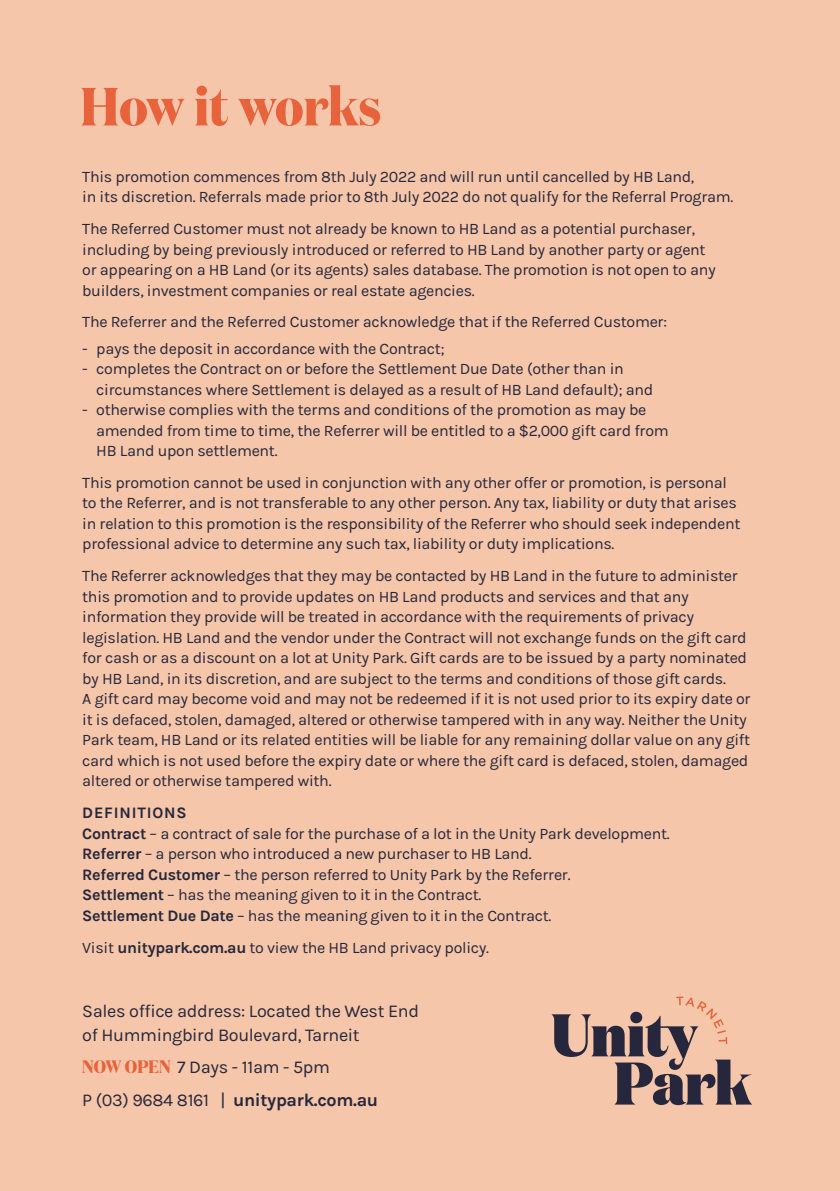
<style>
.page{position:relative;width:840px;height:1191px;background:#fff}
.page>*{position:absolute;margin:0;border:0;box-sizing:border-box;transform-origin:0 0}
.t1{font:700 53.6px "Domaine Disp Nar";color:#e8623c}
.t2{font:18px/24px "Karla";letter-spacing:-.02em;color:#26273b}
.t3{font:16px/20.4px "Karla";letter-spacing:-.02em;color:#26273b}
.s1{font-weight:700}
.s2{font-family:"Domaine Disp Nar";font-weight:700;color:#e8623c}
</style>
<div class="page">
<div style="left:0;top:0;width:839px;height:1191px;background:#f5c6aa"></div>
<svg style="left:551px;top:996px;width:200px;height:109px"></svg>
<h1 class="t1" style="left:80px;top:73px;width:302px">How it works</h1>
<p class="t3" style="left:82px;top:166px;width:652px">This promotion commences from 8th July 2022 and will run until cancelled by HB Land,<br>in its discretion. Referrals made prior to 8th July 2022 do not qualify for the Referral Program.</p>
<p class="t3" style="left:82px;top:219px;width:634px">The Referred Customer must not already be known to HB Land as a potential purchaser, including by being previously introduced or referred to HB Land by another party or agent or appearing on a HB Land (or its agents) sales database. The promotion is not open to any builders, investment companies or real estate agencies.</p>
<p class="t3" style="left:82px;top:312px;width:586px">The Referrer and the Referred Customer acknowledge that if the Referred Customer:</p>
<p class="t3" style="left:82px;top:338px;width:364px">- pays the deposit in accordance with the Contract;</p>
<p class="t3" style="left:96px;top:359px;width:558px;text-indent:-14px">- completes the Contract on or before the Settlement Due Date (other than in circumstances where Settlement is delayed as a result of HB Land default); and</p>
<p class="t3" style="left:96px;top:400px;width:573px;text-indent:-14px">- otherwise complies with the terms and conditions of the promotion as may be amended from time to time, the Referrer will be entitled to a $2,000 gift card from<br>HB Land upon settlement.</p>
<p class="t3" style="left:82px;top:473px;width:659px">This promotion cannot be used in conjunction with any other offer or promotion, is personal to the Referrer, and is not transferable to any other person. Any tax, liability or duty that arises in relation to this promotion is the responsibility of the Referrer who should seek independent professional advice to determine any such tax, liability or duty implications.</p>
<p class="t3" style="left:82px;top:566px;width:669px">The Referrer acknowledges that they may be contacted by HB Land in the future to administer this promotion and to provide updates on HB Land products and services and that any information they provide will be treated in accordance with the requirements of privacy legislation. HB Land and the vendor under the Contract will not exchange funds on the gift card for cash or as a discount on a lot at Unity Park. Gift cards are to be issued by a party nominated by HB Land, in its discretion, and are subject to the terms and conditions of those gift cards.<br>A gift card may become void and may not be redeemed if it is not used prior to its expiry date or it is defaced, stolen, damaged, altered or otherwise tampered with in any way. Neither the Unity Park team, HB Land or its related entities will be liable for any remaining dollar value on any gift card which is not used before the expiry date or where the gift card is defaced, stolen, damaged altered or otherwise tampered with.</p>
<p class="t3" style="left:82px;top:803px;width:588px"><span class="s1">DEFINITIONS<br>Contract</span> – a contract of sale for the purchase of a lot in the Unity Park development.<br><span class="s1">Referrer</span> – a person who introduced a new purchaser to HB Land.<br><span class="s1">Referred Customer</span> – the person referred to Unity Park by the Referrer.<br><span class="s1">Settlement</span> – has the meaning given to it in the Contract.<br><span class="s1">Settlement Due Date</span> – has the meaning given to it in the Contract.</p>
<p class="t3" style="left:82px;top:937px;width:408px">Visit <span class="s1">unitypark.com.au</span> to view the HB Land privacy policy.</p>
<p class="t2" style="left:82px;top:999px;width:338px">Sales office address: Located the West End of Hummingbird Boulevard, Tarneit</p>
<p class="t2" style="left:82px;top:1051px;width:297px;line-height:32.6px"><span class="s2">NOW OPEN</span> 7 Days - 11am - 5pm<br>P (03) 9684 8161 | <span class="s1">unitypark.com.au</span></p>
</div>
